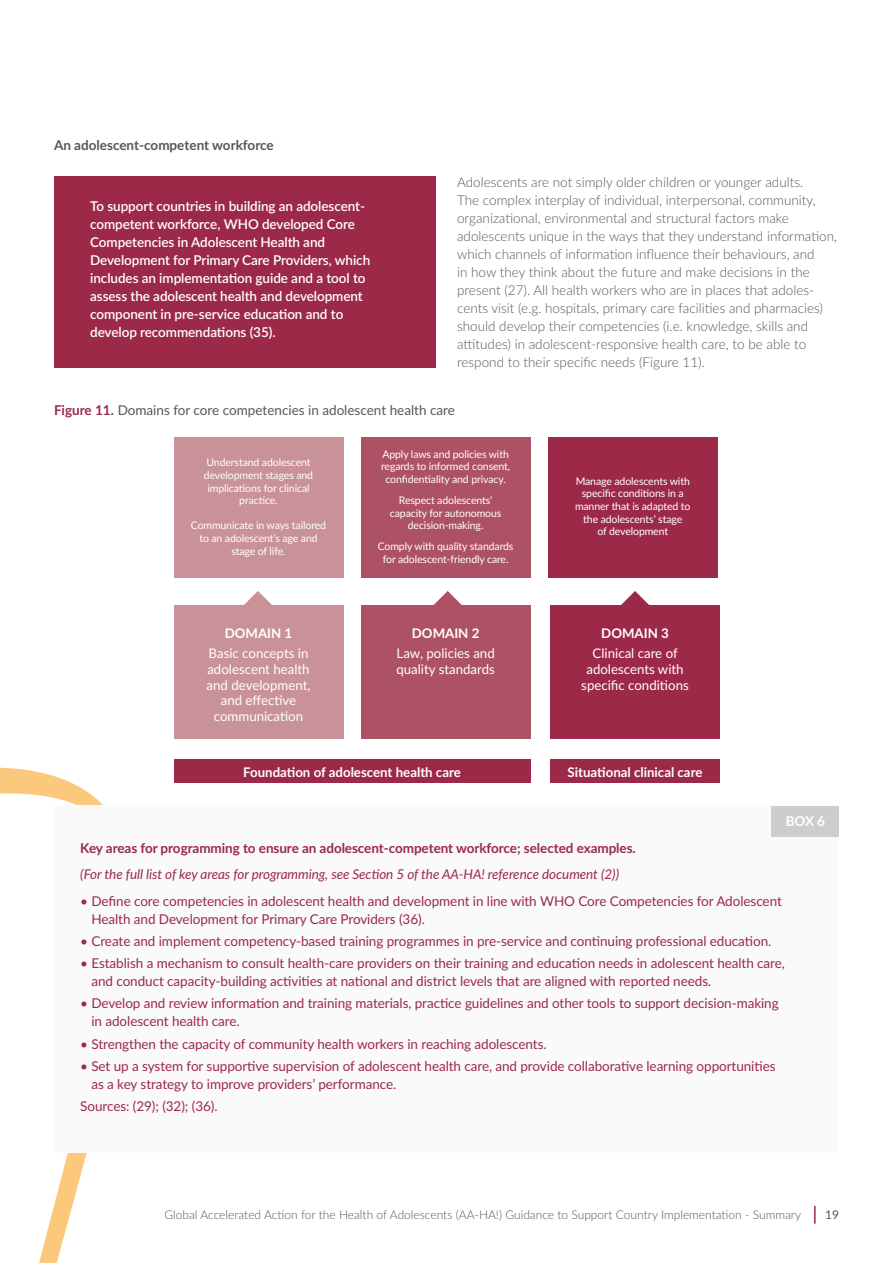
<style>
.page{position:relative;width:893px;height:1263px;background:#fff}
.page>*{position:absolute;margin:0;border:0;box-sizing:border-box;transform-origin:0 0}
.t1{font:13.5px/18px "Lato";letter-spacing:-.005em;color:#9c2948}
.t2{font:300 13.5px/18px "Lato";color:#575756}
.t3{font:600 13.5px/18px "Lato";letter-spacing:-.005em;color:#fff}
.t4{font:italic 13.5px "Lato";letter-spacing:-.005em;color:#9c2948}
.t5{font:700 13.5px "Lato";letter-spacing:-.005em;color:#9c2948}
.t6{font:13.5px "Lato";color:#575756}
.t7{font:700 13.5px "Lato";color:#575756}
.t8{font:700 13.5px "Lato";color:#fff}
.t9{font:13.2px/15.9px "Lato";color:#fff;text-align:center}
.t10{font:700 13.2px "Lato";color:#fff}
.t11{font:300 12px "Lato";color:#575756}
.t12{font:12px "Lato";color:#575756}
.t13{font:10.5px/12.6px "Lato";letter-spacing:-.01em;color:#fff;text-align:center}
.s1{font-weight:700;color:#9c2948}
</style>
<div class="page">
<svg style="left:814px;top:1206px;width:2px;height:18px"></svg>
<svg style="left:0;top:577px;width:209px;height:686px"></svg>
<div style="left:54px;top:176px;width:382px;height:191px;background:#9c2948"></div>
<div style="left:174px;top:760px;width:356px;height:23px;background:#9c2948"></div>
<div style="left:550px;top:760px;width:170px;height:23px;background:#9c2948"></div>
<div style="left:174px;top:437px;width:169px;height:140px;background:#c99198"></div>
<div style="left:361px;top:437px;width:169px;height:140px;background:#ad5164"></div>
<div style="left:548px;top:437px;width:169px;height:140px;background:#9c2948"></div>
<div style="left:174px;top:605px;width:169px;height:134px;background:#c99198"></div>
<div style="left:361px;top:605px;width:169px;height:134px;background:#ad5164"></div>
<div style="left:550px;top:605px;width:170px;height:134px;background:#9c2948"></div>
<svg style="left:621px;top:591px;width:28px;height:14px"></svg>
<svg style="left:434px;top:591px;width:28px;height:14px"></svg>
<svg style="left:244px;top:591px;width:28px;height:14px"></svg>
<div style="left:54px;top:806px;width:785px;height:347px;background:#fafafa"></div>
<div style="left:772px;top:806px;width:67px;height:30px;background:#d2d2d2"></div>
<p class="t7" style="left:54px;top:135px;width:221px">An adolescent-competent workforce</p>
<p class="t3" style="left:90px;top:196px;width:282px">To support countries in building an adolescent&shy;competent workforce, WHO developed Core Competencies in Adolescent Health and Development for Primary Care Providers, which includes an implementation guide and a tool to assess the adolescent health and development component in pre-service education and to develop recommendations (35).</p>
<p class="t2" style="left:457px;top:173px;width:381px">Adolescents are not simply older children or younger adults.<br>The complex interplay of individual, interpersonal, community, organizational, environmental and structural factors make adolescents unique in the ways that they understand information, which channels of information influence their behaviours, and<br>in how they think about the future and make decisions in the present (27). All health workers who are in places that adoles&shy;cents visit (e.g. hospitals, primary care facilities and pharmacies) should develop their competencies (i.e. knowledge, skills and attitudes) in adolescent-responsive health care, to be able to respond to their specific needs (Figure 11).</p>
<p class="t6" style="left:54px;top:400px;width:402px"><span class="s1">Figure 11.</span> Domains for core competencies in adolescent health care</p>
<p class="t13" style="left:204px;top:456px;width:111px">Understand adolescent development stages and implications for clinical practice.</p>
<p class="t13" style="left:191px;top:519px;width:137px">Communicate in ways tailored to an adolescent’s age and stage of life.</p>
<p class="t10" style="left:225px;top:623px;width:69px">DOMAIN 1</p>
<p class="t9" style="left:207px;top:644px;width:105px">Basic concepts in adolescent health and development, and effective communication</p>
<p class="t13" style="left:381px;top:447px;width:131px">Apply laws and policies with regards to informed consent, confidentiality and privacy.</p>
<p class="t13" style="left:390px;top:493px;width:113px">Respect adolescents’ capacity for autonomous decision-making.</p>
<p class="t13" style="left:378px;top:540px;width:137px">Comply with quality standards for adolescent-friendly care.</p>
<p class="t10" style="left:412px;top:623px;width:69px">DOMAIN 2</p>
<p class="t9" style="left:396px;top:644px;width:100px;text-align:left">Law, policies and quality standards</p>
<p class="t13" style="left:575px;top:474px;width:117px">Manage adolescents with specific conditions in a manner that is adapted to the adolescents’ stage<br>of development</p>
<p class="t10" style="left:601px;top:623px;width:69px">DOMAIN 3</p>
<p class="t9" style="left:581px;top:644px;width:109px">Clinical care of adolescents with specific conditions</p>
<p class="t10" style="left:243px;top:762px;width:219px">Foundation of adolescent health care</p>
<p class="t10" style="left:568px;top:762px;width:136px">Situational clinical care</p>
<p class="t8" style="left:786px;top:811px;width:41px">BOX 6</p>
<p class="t5" style="left:80px;top:838px;width:557px">Key areas for programming to ensure an adolescent-competent workforce; selected examples.</p>
<p class="t4" style="left:80px;top:865px;width:540px">(For the full list of key areas for programming, see Section 5 of the AA-HA! reference document (2))</p>
<p class="t1" style="left:91px;top:891px;width:692px;text-indent:-11px">• Define core competencies in adolescent health and development in line with WHO Core Competencies for Adolescent<br>Health and Development for Primary Care Providers (36).</p>
<p class="t1" style="left:80px;top:931px;width:692px">• Create and implement competency-based training programmes in pre-service and continuing professional education.</p>
<p class="t1" style="left:91px;top:954px;width:695px;text-indent:-11px">• Establish a mechanism to consult health-care providers on their training and education needs in adolescent health care, and conduct capacity-building activities at national and district levels that are aligned with reported needs.</p>
<p class="t1" style="left:91px;top:994px;width:689px;text-indent:-11px">• Develop and review information and training materials, practice guidelines and other tools to support decision-making in adolescent health care.</p>
<p class="t1" style="left:80px;top:1034px;width:468px">• Strengthen the capacity of community health workers in reaching adolescents.</p>
<p class="t1" style="left:91px;top:1056px;width:686px;text-indent:-11px">• Set up a system for supportive supervision of adolescent health care, and provide collaborative learning opportunities as a key strategy to improve providers’ performance.</p>
<p class="t1" style="left:80px;top:1097px;width:139px">Sources: (29); (32); (36).</p>
<p class="t11" style="left:164px;top:1206px;width:638px">Global Accelerated Action for the Health of Adolescents (AA-HA!) Guidance to Support Country Implementation - Summary</p>
<p class="t12" style="left:825px;top:1206px;width:15px">19</p>
</div>
